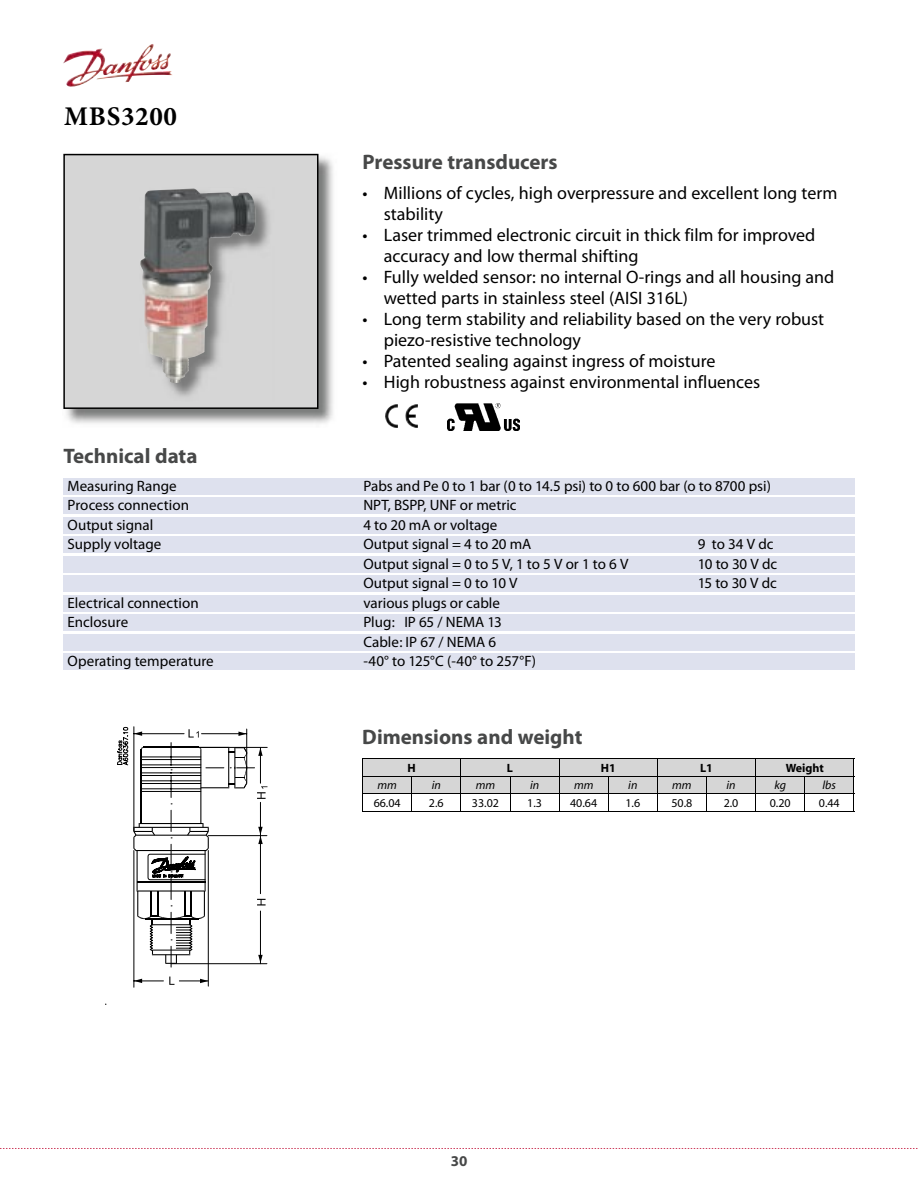
<style>
.page{position:relative;width:918px;height:1188px;background:#fff}
.page>*{position:absolute;margin:0;border:0;box-sizing:border-box;transform-origin:0 0}
.t1{font:700 27px "Minion Pro";letter-spacing:.025em;color:#000}
.t2{font:700 21px "Myriad Pro";color:#474848}
.t3{font:18px/21px "Myriad Pro";color:#000}
.t4{font:15px/19.5px "Myriad Pro";color:#000}
.t5{font:700 15px "Myriad Pro";color:#474848}
.t6{font:12px "Myriad";color:#000}
.t7{font:italic 12px "Myriad";color:#000}
.t8{font:700 12px "Myriad";color:#000}
</style>
<div class="page">
<img style="left:63px;top:44px;width:109px;height:43px">
<svg style="left:0;top:1148px;width:918px;height:1px"></svg>
<div style="left:63px;top:478px;width:792px;height:16px;background:#dee1ee"></div>
<div style="left:63px;top:497px;width:792px;height:17px;background:#dee1ee"></div>
<div style="left:63px;top:517px;width:792px;height:16px;background:#dee1ee"></div>
<div style="left:63px;top:536px;width:792px;height:17px;background:#dee1ee"></div>
<div style="left:63px;top:556px;width:792px;height:16px;background:#dee1ee"></div>
<div style="left:63px;top:575px;width:792px;height:17px;background:#dee1ee"></div>
<div style="left:63px;top:595px;width:792px;height:16px;background:#dee1ee"></div>
<div style="left:63px;top:614px;width:792px;height:17px;background:#dee1ee"></div>
<div style="left:63px;top:634px;width:792px;height:16px;background:#dee1ee"></div>
<div style="left:63px;top:653px;width:792px;height:17px;background:#dee1ee"></div>
<hr style="left:362px;top:758px;width:50px;height:1px;background:#000">
<hr style="left:412px;top:758px;width:49px;height:1px;background:#000">
<hr style="left:461px;top:758px;width:49px;height:1px;background:#000">
<hr style="left:510px;top:758px;width:49px;height:1px;background:#000">
<hr style="left:559px;top:758px;width:49px;height:1px;background:#000">
<hr style="left:608px;top:758px;width:49px;height:1px;background:#000">
<hr style="left:657px;top:758px;width:50px;height:1px;background:#000">
<hr style="left:707px;top:758px;width:49px;height:1px;background:#000">
<hr style="left:756px;top:758px;width:49px;height:1px;background:#000">
<hr style="left:805px;top:758px;width:49px;height:1px;background:#000">
<svg style="left:362px;top:759px;width:493px;height:52px"></svg>
<hr style="left:362px;top:811px;width:50px;height:1px;background:#000">
<hr style="left:412px;top:811px;width:49px;height:1px;background:#000">
<hr style="left:461px;top:811px;width:49px;height:1px;background:#000">
<hr style="left:510px;top:811px;width:49px;height:1px;background:#000">
<hr style="left:559px;top:811px;width:49px;height:1px;background:#000">
<hr style="left:608px;top:811px;width:49px;height:1px;background:#000">
<hr style="left:657px;top:811px;width:50px;height:1px;background:#000">
<hr style="left:707px;top:811px;width:49px;height:1px;background:#000">
<hr style="left:756px;top:811px;width:49px;height:1px;background:#000">
<hr style="left:805px;top:811px;width:49px;height:1px;background:#000">
<img style="left:63px;top:153px;width:270px;height:271px">
<svg style="left:63px;top:154px;width:255px;height:255px;background:#bebcbb"></svg>
<img style="left:385px;top:404px;width:33px;height:24px">
<img style="left:447px;top:403px;width:72px;height:28px">
<svg style="left:117px;top:727px;width:150px;height:261px"></svg>
<h1 class="t1" style="left:64px;top:100px;width:114px">MBS3200</h1>
<p class="t2" style="left:363px;top:150px;width:197px">Pressure transducers</p>
<p class="t3" style="left:384px;top:183px;width:455px;text-indent:-21px">• Millions of cycles, high overpressure and excellent long term stability</p>
<p class="t3" style="left:384px;top:225px;width:433px;text-indent:-21px">• Laser trimmed electronic circuit in thick film for improved accuracy and low thermal shifting</p>
<p class="t3" style="left:384px;top:267px;width:452px;text-indent:-21px">• Fully welded sensor: no internal O-rings and all housing and wetted parts in stainless steel (AISI 316L)</p>
<p class="t3" style="left:384px;top:309px;width:442px;text-indent:-21px">• Long term stability and reliability based on the very robust piezo-resistive technology</p>
<p class="t3" style="left:363px;top:351px;width:354px">• Patented sealing against ingress of moisture</p>
<p class="t3" style="left:363px;top:372px;width:399px">• High robustness against environmental influences</p>
<p class="t2" style="left:63px;top:444px;width:136px">Technical data</p>
<p class="t4" style="left:68px;top:476px;width:111px">Measuring Range</p>
<p class="t4" style="left:363px;top:476px;width:409px">Pabs and Pe 0 to 1 bar (0 to 14.5 psi) to 0 to 600 bar (o to 8700 psi)</p>
<p class="t4" style="left:68px;top:496px;width:123px">Process connection</p>
<p class="t4" style="left:363px;top:496px;width:155px">NPT, BSPP, UNF or metric</p>
<p class="t4" style="left:68px;top:515px;width:87px">Output signal</p>
<p class="t4" style="left:363px;top:515px;width:135px">4 to 20 mA or voltage</p>
<p class="t4" style="left:68px;top:535px;width:95px">Supply voltage</p>
<p class="t4" style="left:363px;top:535px;width:170px">Output signal = 4 to 20 mA</p>
<p class="t4" style="left:698px;top:535px;width:77px">9 to 34 V dc</p>
<p class="t4" style="left:363px;top:554px;width:267px">Output signal = 0 to 5 V, 1 to 5 V or 1 to 6 V</p>
<p class="t4" style="left:698px;top:554px;width:81px">10 to 30 V dc</p>
<p class="t4" style="left:363px;top:574px;width:156px">Output signal = 0 to 10 V</p>
<p class="t4" style="left:698px;top:574px;width:81px">15 to 30 V dc</p>
<p class="t4" style="left:68px;top:593px;width:133px">Electrical connection</p>
<p class="t4" style="left:363px;top:593px;width:138px">various plugs or cable</p>
<p class="t4" style="left:68px;top:613px;width:62px">Enclosure</p>
<p class="t4" style="left:363px;top:613px;width:140px">Plug: IP 65 / NEMA 13<br>Cable: IP 67 / NEMA 6</p>
<p class="t4" style="left:68px;top:652px;width:148px">Operating temperature</p>
<p class="t4" style="left:363px;top:652px;width:174px">-40° to 125°C (-40° to 257°F)</p>
<p class="t2" style="left:362px;top:725px;width:222px">Dimensions and weight</p>
<p class="t8" style="left:408px;top:762px;width:10px">H</p>
<p class="t8" style="left:507px;top:762px;width:8px">L</p>
<p class="t8" style="left:601px;top:762px;width:16px">H1</p>
<p class="t8" style="left:700px;top:762px;width:14px">L1</p>
<p class="t8" style="left:786px;top:762px;width:40px">Weight</p>
<p class="t7" style="left:378px;top:779px;width:21px">mm</p>
<p class="t7" style="left:432px;top:779px;width:11px">in</p>
<p class="t7" style="left:476px;top:779px;width:21px">mm</p>
<p class="t7" style="left:530px;top:779px;width:11px">in</p>
<p class="t7" style="left:574px;top:779px;width:21px">mm</p>
<p class="t7" style="left:628px;top:779px;width:11px">in</p>
<p class="t7" style="left:672px;top:779px;width:21px">mm</p>
<p class="t7" style="left:727px;top:779px;width:11px">in</p>
<p class="t7" style="left:774px;top:779px;width:13px">kg</p>
<p class="t7" style="left:823px;top:779px;width:15px">lbs</p>
<p class="t6" style="left:374px;top:797px;width:29px">66.04</p>
<p class="t6" style="left:429px;top:797px;width:16px">2.6</p>
<p class="t6" style="left:472px;top:797px;width:29px">33.02</p>
<p class="t6" style="left:527px;top:797px;width:16px">1.3</p>
<p class="t6" style="left:570px;top:797px;width:29px">40.64</p>
<p class="t6" style="left:625px;top:797px;width:16px">1.6</p>
<p class="t6" style="left:671px;top:797px;width:22px">50.8</p>
<p class="t6" style="left:724px;top:797px;width:16px">2.0</p>
<p class="t6" style="left:770px;top:797px;width:22px">0.20</p>
<p class="t6" style="left:819px;top:797px;width:22px">0.44</p>
<p class="t5" style="left:451px;top:1152px;width:18px">30</p>
</div>
